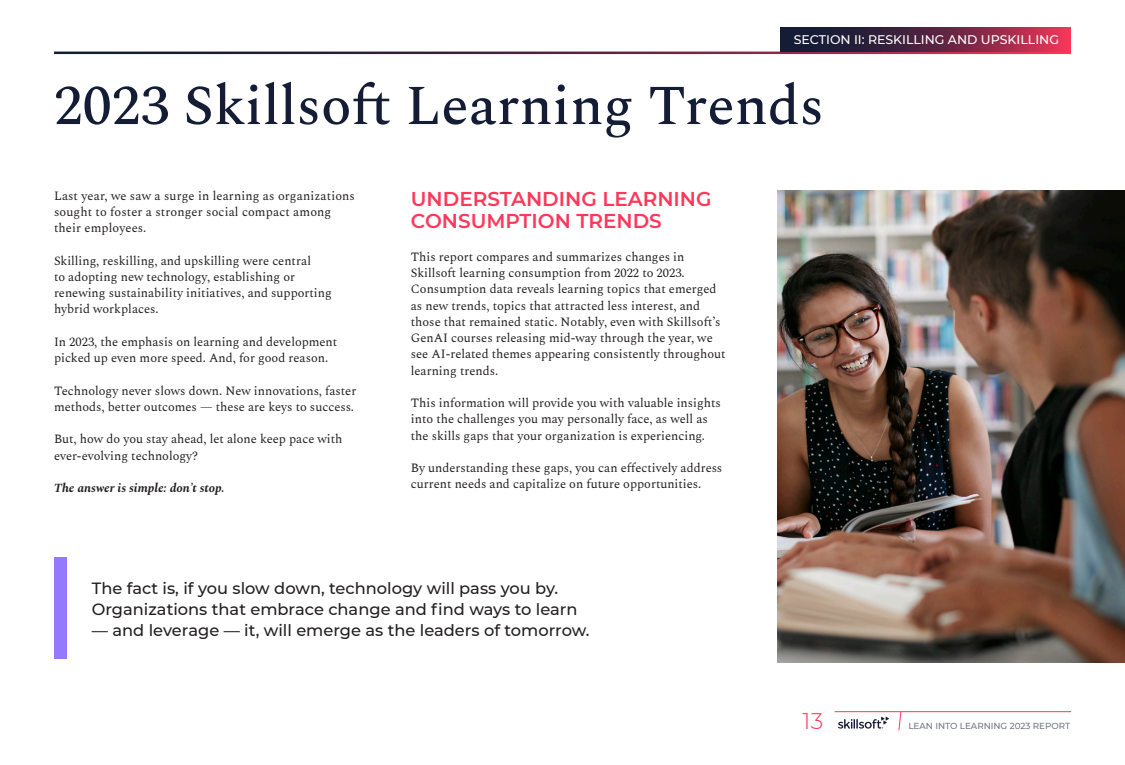
<style>
.page{position:relative;width:1125px;height:765px;background:#fff}
.page>*{position:absolute;margin:0;border:0;box-sizing:border-box;transform-origin:0 0}
.t1{font:500 56.25px "Spectral";color:#141c36}
.t2{font:300 22.5px "Montserrat";color:#ff375a}
.Sub_headig{font:600 20px/22.5px "Montserrat";color:#ff375a}
.call_outs{font:500 16.25px/21.2px "Montserrat";color:#231f20}
.t3{font:12.5px/16.2px "Spectral";color:#231f20}
.t4{font:500 12.5px "Montserrat";color:#fff}
.t5{font:italic 700 12.5px "Spectral";color:#231f20}
.t6{font:500 8.75px "Montserrat";color:#737786}
</style>
<div class="page">
<svg style="left:838px;top:717px;width:51px;height:12px"></svg>
<svg style="left:898px;top:712px;width:4px;height:19px"></svg>
<hr style="left:835px;top:711px;width:236px;height:1px;background:#ff375a">
<img style="left:778px;top:190px;width:347px;height:473px">
<svg style="left:780px;top:28px;width:291px;height:24px;background:#632542"></svg>
<div style="left:54px;top:557px;width:13px;height:102px;background:#9678ff"></div>
<p class="t4" style="left:794px;top:31px;width:267px">SECTION II: RESKILLING AND UPSKILLING</p>
<p class="t1" style="left:54px;top:65px;width:772px">2023 Skillsoft Learning Trends</p>
<p class="t3" style="left:54px;top:187px;width:303px">Last year, we saw a surge in learning as organizations sought to foster a stronger social compact among their employees.</p>
<p class="t3" style="left:54px;top:252px;width:259px">Skilling, reskilling, and upskilling were central</p>
<p class="t3" style="left:54px;top:268px;width:243px">to adopting new technology, establishing or</p>
<p class="t3" style="left:54px;top:284px;width:279px">renewing sustainability initiatives, and supporting hybrid workplaces.</p>
<p class="t3" style="left:54px;top:333px;width:285px">In 2023, the emphasis on learning and development picked up even more speed. And, for good reason.</p>
<p class="t3" style="left:54px;top:382px;width:304px">Technology never slows down. New innovations, faster methods, better outcomes — these are keys to success.</p>
<p class="t3" style="left:54px;top:430px;width:290px">But, how do you stay ahead, let alone keep pace with</p>
<p class="t3" style="left:54px;top:447px;width:146px">ever-evolving technology?</p>
<p class="t5" style="left:54px;top:479px;width:172px">The answer is simple: don’t stop.</p>
<p class="Sub_headig" style="left:411px;top:187px;width:302px">UNDERSTANDING LEARNING<br>CONSUMPTION TRENDS</p>
<p class="t3" style="left:411px;top:248px;width:316px">This report compares and summarizes changes in Skillsoft learning consumption from 2022 to 2023.<br>Consumption data reveals learning topics that emerged as new trends, topics that attracted less interest, and those that remained static. Notably, even with Skillsoft’s GenAI courses releasing mid-way through the year, we see AI-related themes appearing consistently throughout learning trends.</p>
<p class="t3" style="left:411px;top:394px;width:312px">This information will provide you with valuable insights into the challenges you may personally face, as well as the skills gaps that your organization is experiencing.</p>
<p class="t3" style="left:411px;top:459px;width:313px">By understanding these gaps, you can effectively address current needs and capitalize on future opportunities.</p>
<p class="call_outs" style="left:92px;top:576px;width:487px">The fact is, if you slow down, technology will pass you by.<br>Organizations that embrace change and find ways to learn</p>
<p class="call_outs" style="left:92px;top:619px;width:499px">— and leverage — it, will emerge as the leaders of tomorrow.</p>
<h2 class="t2" style="left:803px;top:705px;width:22px">13</h2>
<p class="t6" style="left:908px;top:720px;width:163px">LEAN INTO LEARNING 2023 REPORT</p>
</div>
